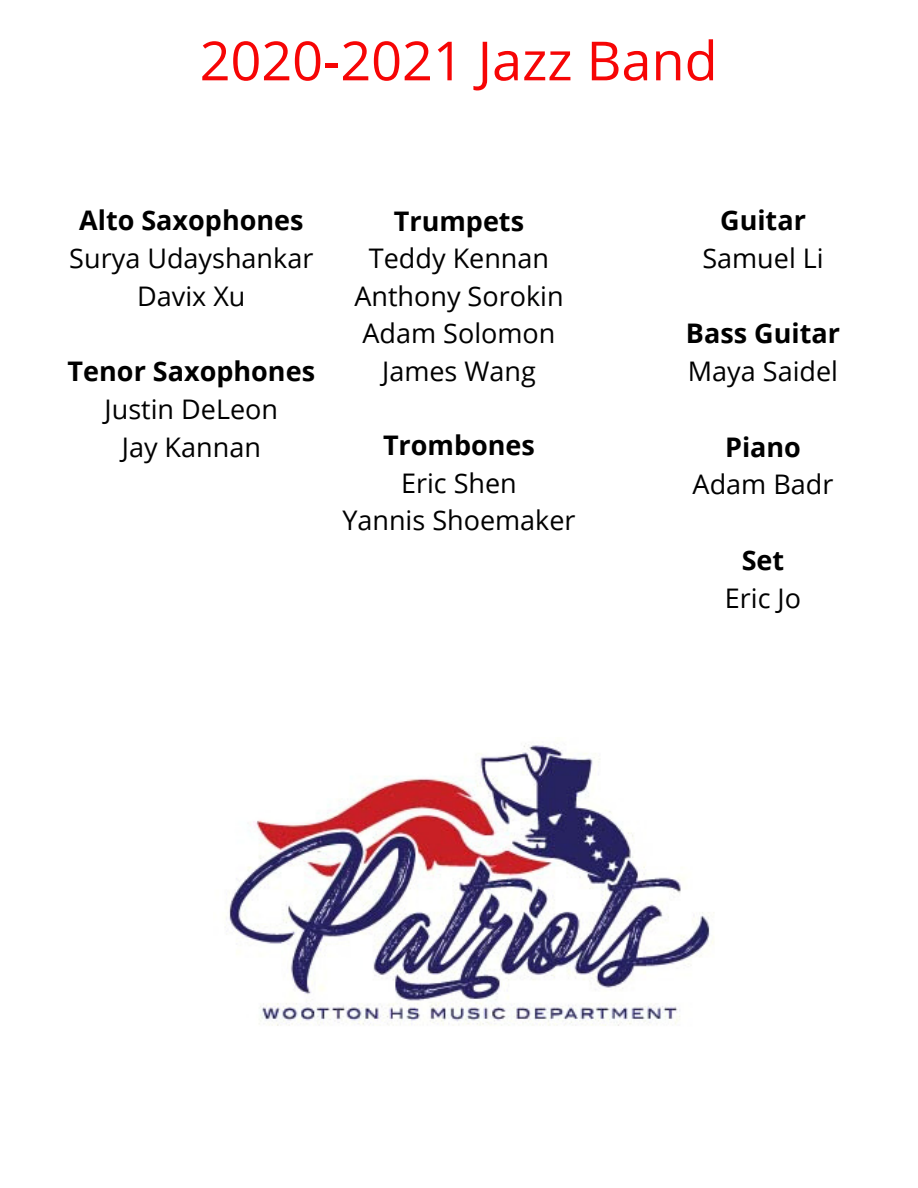
<style>
.page{position:relative;width:918px;height:1188px;background:#fff}
.page>*{position:absolute;margin:0;border:0;box-sizing:border-box;transform-origin:0 0}
.t1{font:54px "Open Sans";color:#f60505}
.t2{font:27px/37.5px "Open Sans";color:#000;text-align:center}
.t3{font:700 27px "Open Sans";color:#000}
</style>
<div class="page">
<img style="left:229px;top:745px;width:485px;height:281px">
<h1 class="t1" style="left:200px;top:23px;width:519px">2020-2021 Jazz Band</h1>
<p class="t3" style="left:79px;top:201px;width:226px">Alto Saxophones</p>
<p class="t2" style="left:69px;top:239px;width:246px">Surya Udayshankar<br>Davix Xu</p>
<p class="t3" style="left:68px;top:352px;width:249px">Tenor Saxophones</p>
<p class="t2" style="left:105px;top:390px;width:175px">Justin DeLeon<br>Jay Kannan</p>
<p class="t3" style="left:394px;top:202px;width:132px">Trumpets</p>
<p class="t2" style="left:354px;top:239px;width:211px">Teddy Kennan<br>Anthony Sorokin<br>Adam Solomon<br>James Wang</p>
<p class="t3" style="left:383px;top:427px;width:153px">Trombones</p>
<p class="t2" style="left:342px;top:464px;width:235px">Eric Shen<br>Yannis Shoemaker</p>
<p class="t3" style="left:720px;top:201px;width:87px">Guitar</p>
<p class="t2" style="left:702px;top:239px;width:123px">Samuel Li</p>
<p class="t3" style="left:686px;top:315px;width:156px">Bass Guitar</p>
<p class="t2" style="left:688px;top:352px;width:152px">Maya Saidel</p>
<p class="t3" style="left:725px;top:428px;width:77px">Piano</p>
<p class="t2" style="left:693px;top:465px;width:142px">Adam Badr</p>
<p class="t3" style="left:742px;top:541px;width:44px">Set</p>
<p class="t2" style="left:725px;top:578px;width:78px">Eric Jo</p>
</div>
